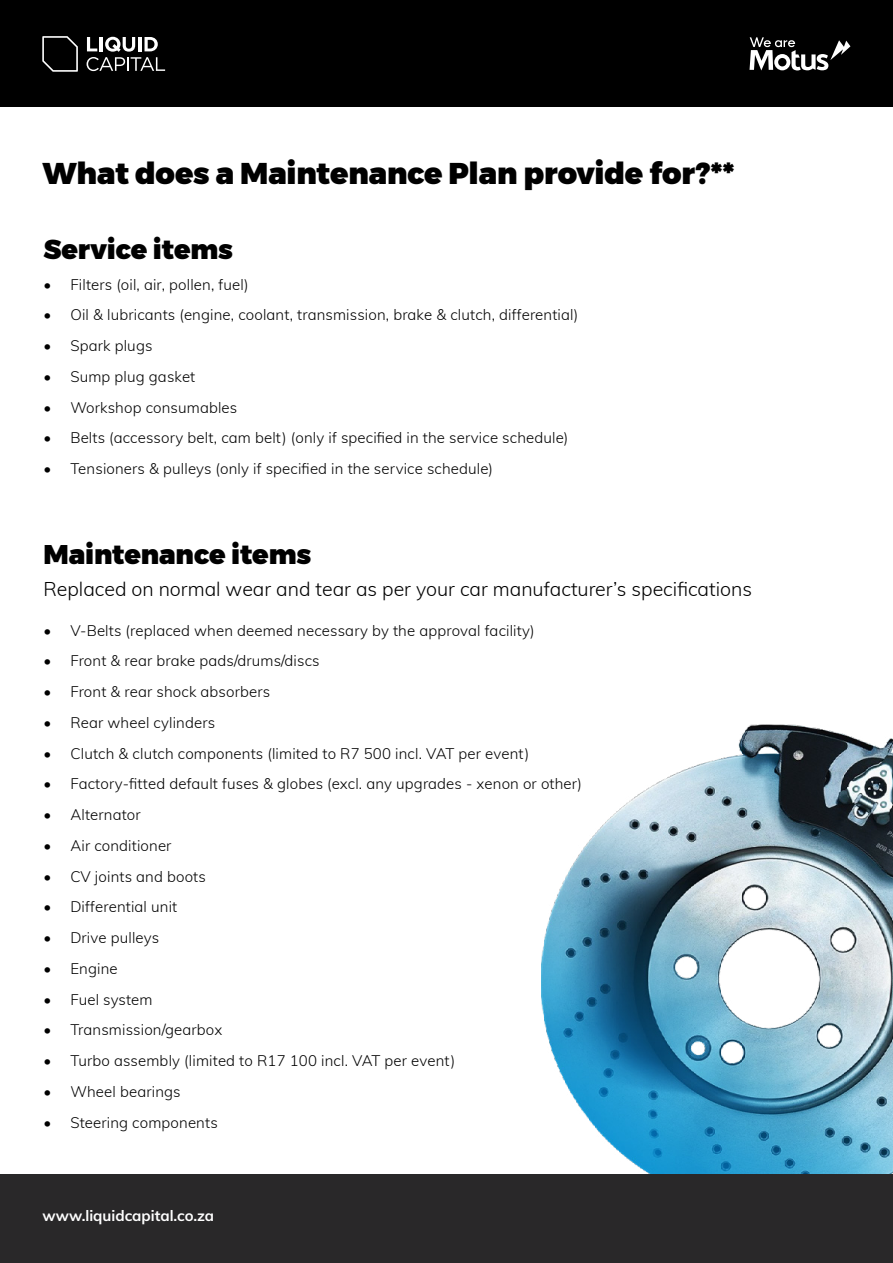
<style>
.page{position:relative;width:893px;height:1263px;background:#fff}
.page>*{position:absolute;margin:0;border:0;box-sizing:border-box;transform-origin:0 0}
.t1{font:900 30px "Montserrat";letter-spacing:-.005em;color:#000}
.t2{font:900 27px "Montserrat";letter-spacing:-.005em;color:#000}
.t3{font:300 19.5px "Muli";color:#000}
.t4{font:300 15px "Muli";letter-spacing:.01em;color:#000}
.t5{font:700 15px "Muli";color:#fff}
</style>
<div class="page">
<img style="left:541px;top:724px;width:352px;height:451px">
<div style="left:0;top:0;width:893px;height:106px;background:#000"></div>
<div style="left:0;top:1175px;width:893px;height:88px;background:#292829"></div>
<svg style="left:749px;top:37px;width:101px;height:33px"></svg>
<svg style="left:87px;top:37px;width:78px;height:34px"></svg>
<svg style="left:42px;top:36px;width:36px;height:36px"></svg>
<h1 class="t1" style="left:43px;top:149px;width:694px">What does a Maintenance Plan provide for?**</h1>
<h2 class="t2" style="left:43px;top:227px;width:191px">Service items</h2>
<p class="t4" style="left:43px;top:273px;width:207px">• Filters (oil, air, pollen, fuel)</p>
<p class="t4" style="left:43px;top:304px;width:536px">• Oil &amp; lubricants (engine, coolant, transmission, brake &amp; clutch, differential)</p>
<p class="t4" style="left:43px;top:335px;width:111px">• Spark plugs</p>
<p class="t4" style="left:43px;top:366px;width:153px">• Sump plug gasket</p>
<p class="t4" style="left:43px;top:396px;width:195px">• Workshop consumables</p>
<p class="t4" style="left:43px;top:427px;width:527px">• Belts (accessory belt, cam belt) (only if specified in the service schedule)</p>
<p class="t4" style="left:43px;top:458px;width:451px">• Tensioners &amp; pulleys (only if specified in the service schedule)</p>
<h2 class="t2" style="left:43px;top:532px;width:269px">Maintenance items</h2>
<h3 class="t3" style="left:43px;top:575px;width:710px">Replaced on normal wear and tear as per your car manufacturer’s specifications</h3>
<p class="t4" style="left:43px;top:619px;width:493px">• V-Belts (replaced when deemed necessary by the approval facility)</p>
<p class="t4" style="left:43px;top:650px;width:278px">• Front &amp; rear brake pads/drums/discs</p>
<p class="t4" style="left:43px;top:681px;width:228px">• Front &amp; rear shock absorbers</p>
<p class="t4" style="left:43px;top:711px;width:173px">• Rear wheel cylinders</p>
<p class="t4" style="left:43px;top:742px;width:488px">• Clutch &amp; clutch components (limited to R7 500 incl. VAT per event)</p>
<p class="t4" style="left:43px;top:773px;width:540px">• Factory-fitted default fuses &amp; globes (excl. any upgrades - xenon or other)</p>
<p class="t4" style="left:43px;top:804px;width:99px">• Alternator</p>
<p class="t4" style="left:43px;top:834px;width:130px">• Air conditioner</p>
<p class="t4" style="left:43px;top:865px;width:164px">• CV joints and boots</p>
<p class="t4" style="left:43px;top:896px;width:135px">• Differential unit</p>
<p class="t4" style="left:43px;top:927px;width:117px">• Drive pulleys</p>
<p class="t4" style="left:43px;top:957px;width:76px">• Engine</p>
<p class="t4" style="left:43px;top:988px;width:111px">• Fuel system</p>
<p class="t4" style="left:43px;top:1019px;width:180px">• Transmission/gearbox</p>
<p class="t4" style="left:43px;top:1050px;width:414px">• Turbo assembly (limited to R17 100 incl. VAT per event)</p>
<p class="t4" style="left:43px;top:1080px;width:139px">• Wheel bearings</p>
<p class="t4" style="left:43px;top:1111px;width:176px">• Steering components</p>
<p class="t5" style="left:43px;top:1204px;width:173px">www.liquidcapital.co.za</p>
</div>
